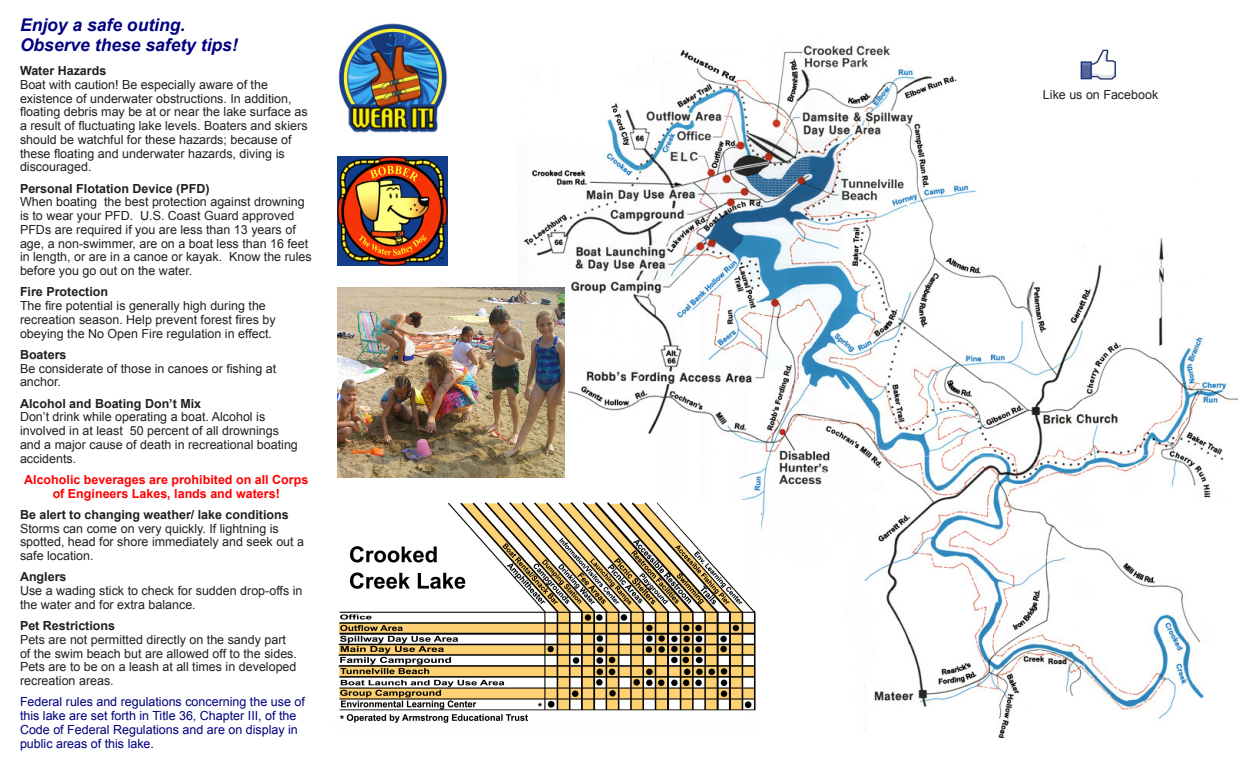
<style>
.page{position:relative;width:1260px;height:765px;background:#fff}
.page>*{position:absolute;margin:0;border:0;box-sizing:border-box;transform-origin:0 0}
.Paragraph_Style_2{font:italic 700 17.5px/20px "Arial";color:#000080}
.t1{font:12.5px/13.8px "Arial";color:#231f20}
.t2{font:12.5px/13.8px "Arial";color:#000080}
.t3{font:700 12.5px/13.8px "Arial";color:#f00;text-align:center}
.s1{font-weight:700}
</style>
<div class="page">
<img style="left:517px;top:45px;width:721px;height:693px">
<img style="left:338px;top:500px;width:422px;height:230px">
<img style="left:338px;top:288px;width:227px;height:190px">
<img style="left:338px;top:23px;width:109px;height:109px">
<img style="left:338px;top:156px;width:109px;height:110px">
<div style="left:506px;top:23px;width:146px;height:41px;background:#fff"></div>
<div style="left:653px;top:24px;width:107px;height:25px;background:#fff"></div>
<div style="left:1127px;top:728px;width:75px;height:14px;background:#fff"></div>
<img style="left:1079px;top:45px;width:43px;height:37px">
<p class="Paragraph_Style_2" style="left:20px;top:16px;width:219px">Enjoy a safe outing.<br>Observe these safety tips!</p>
<p class="t1" style="left:20px;top:64px;width:289px"><span class="s1">Water Hazards<br></span>Boat with caution! Be especially aware of the existence of underwater obstructions. In addition, floating debris may be at or near the lake surface as a result of fluctuating lake levels. Boaters and skiers should be watchful for these hazards; because of these floating and underwater hazards, diving is discouraged.</p>
<p class="t1" style="left:20px;top:182px;width:293px"><span class="s1">Personal Flotation Device (PFD)<br></span>When boating the best protection against drowning is to wear your PFD. U.S. Coast Guard approved PFDs are required if you are less than 13 years of age, a non-swimmer, are on a boat less than 16 feet in length, or are in a canoe or kayak. Know the rules before you go out on the water.</p>
<p class="t1" style="left:20px;top:285px;width:257px"><span class="s1">Fire Protection<br></span>The fire potential is generally high during the recreation season. Help prevent forest fires by obeying the No Open Fire regulation in effect.</p>
<p class="t1" style="left:20px;top:348px;width:258px"><span class="s1">Boaters<br></span>Be considerate of those in canoes or fishing at anchor.</p>
<p class="t1" style="left:20px;top:397px;width:279px"><span class="s1">Alcohol and Boating Don’t Mix<br></span>Don’t drink while operating a boat. Alcohol is involved in at least 50 percent of all drownings and a major cause of death in recreational boating accidents.</p>
<p class="t3" style="left:24px;top:473px;width:286px">Alcoholic beverages are prohibited on all Corps of Engineers Lakes, lands and waters!</p>
<p class="t1" style="left:20px;top:508px;width:286px"><span class="s1">Be alert to changing weather/ lake conditions </span>Storms can come on very quickly. If lightning is spotted, head for shore immediately and seek out a safe location.</p>
<p class="t1" style="left:20px;top:570px;width:284px"><span class="s1">Anglers<br></span>Use a wading stick to check for sudden drop-offs in the water and for extra balance.</p>
<p class="t1" style="left:20px;top:619px;width:279px"><span class="s1">Pet Restrictions<br></span>Pets are not permitted directly on the sandy part of the swim beach but are allowed off to the sides.<br>Pets are to be on a leash at all times in developed recreation areas.</p>
<p class="t2" style="left:20px;top:695px;width:286px">Federal rules and regulations concerning the use of this lake are set forth in Title 36, Chapter III, of the Code of Federal Regulations and are on display in public areas of this lake.</p>
<p class="t1" style="left:1043px;top:87px;width:117px">Like us on Facebook</p>
</div>
